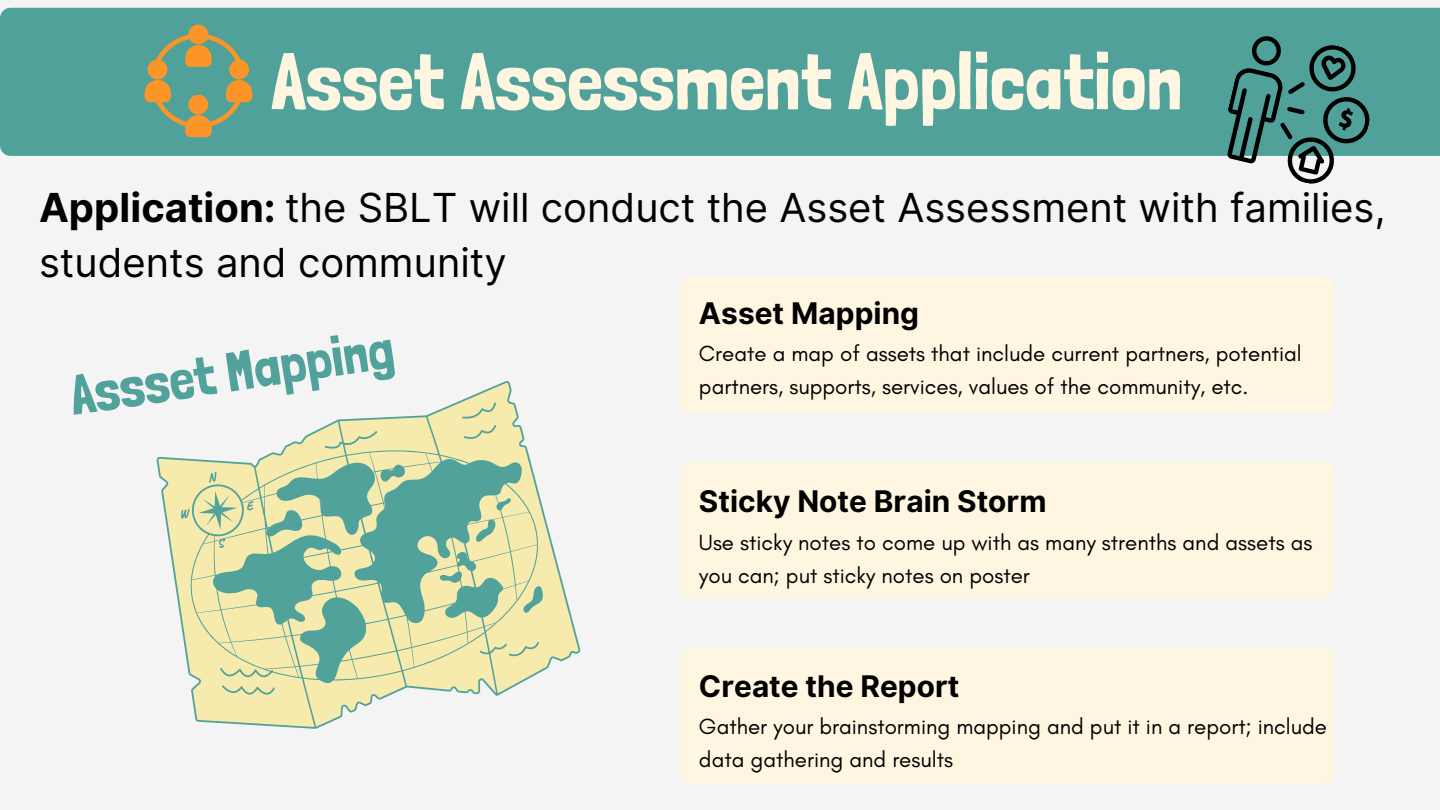
<style>
.page{position:relative;width:1440px;height:810px;background:#f4f4f4}
.page>*{position:absolute;margin:0;border:0;box-sizing:border-box;transform-origin:0 0}
.t1{font:80px "Londrina Solid";color:#fff6e1}
.t2{font:55.9px "Londrina Solid";color:#52a29c}
.t3{font:40px/55.5px "Inter";color:#000}
.t4{font:700 29.8px "Inter";color:#000}
.t5{font:22.3px/33px "Glacial Indifference";color:#000}
.s1{font-weight:700}
</style>
<div class="page">
<div style="left:0;top:8px;width:1440px;height:148px;background:#50a19a"></div>
<svg style="left:145px;top:25px;width:107px;height:112px;background:#879d74"></svg>
<svg style="left:1217px;top:33px;width:157px;height:151px"></svg>
<div style="left:680px;top:277px;width:654px;height:136px;background:#fff6e1;border-radius:11px"></div>
<svg style="left:157px;top:381px;width:423px;height:348px;fill:#f4eaad"></svg>
<div style="left:680px;top:462px;width:654px;height:137px;background:#fff6e1;border-radius:11px"></div>
<div style="left:680px;top:647px;width:654px;height:137px;background:#fff6e1;border-radius:11px"></div>
<p class="t1" style="left:271px;top:34px;width:913px">Asset Assessment Application</p>
<p class="t3" style="left:39px;top:180px;width:1348px"><span class="s1">Application:</span> the SBLT will conduct the Asset Assessment with families, students and community</p>
<p class="t2" style="left:66px;top:361px;width:328px;rotate:-8deg">Assset Mapping</p>
<p class="t4" style="left:699px;top:296px;width:222px">Asset Mapping</p>
<p class="t5" style="left:699px;top:337px;width:604px">Create a map of assets that include current partners, potential partners, supports, services, values of the community, etc.</p>
<p class="t4" style="left:699px;top:483px;width:349px">Sticky Note Brain Storm</p>
<p class="t5" style="left:699px;top:526px;width:615px">Use sticky notes to come up with as many strenths and assets as you can; put sticky notes on poster</p>
<p class="t4" style="left:699px;top:669px;width:262px">Create the Report</p>
<p class="t5" style="left:699px;top:710px;width:630px">Gather your brainstorming mapping and put it in a report; include data gathering and results</p>
</div>
